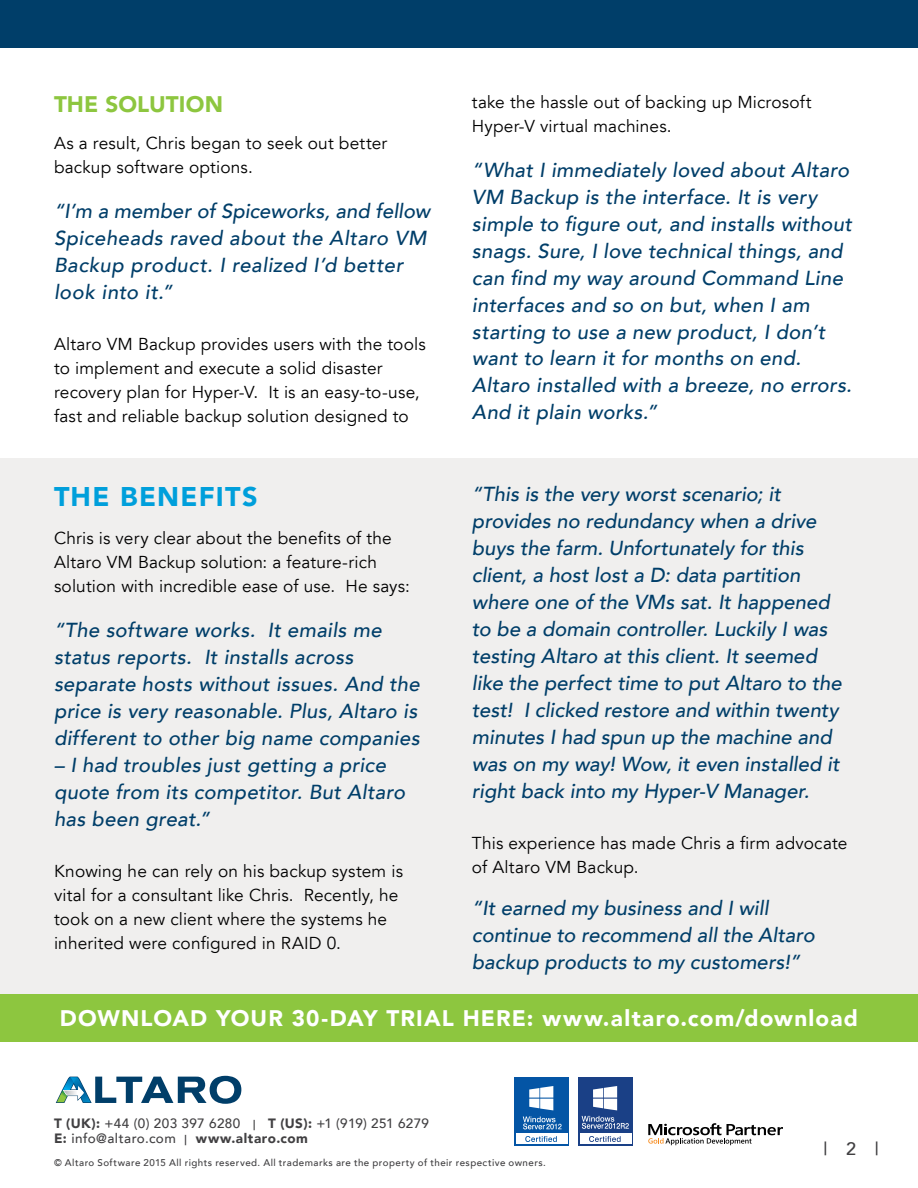
<style>
.page{position:relative;width:918px;height:1188px;background:#fff}
.page>*{position:absolute;margin:0;border:0;box-sizing:border-box;transform-origin:0 0}
.t1{font:900 27px "Avenir LT";letter-spacing:.045em;color:#009fdb}
.t2{font:900 22.5px "Avenir LT";letter-spacing:.05em;color:#fff}
.t3{font:900 22.5px "Avenir LT";letter-spacing:.005em;color:#8dc63f}
.t4{font:italic 500 20.25px/27px "Avenir LT";letter-spacing:.01em;color:#003e69}
.t5{font:500 18px "Avenir LT";color:#414042}
.t6{font:17.25px/24px "Avenir LT";letter-spacing:.01em;color:#000}
.t7{font:500 13.5px/15px "Avenir LT";letter-spacing:.03em;color:#414042}
.t8{font:500 9.75px "Avenir LT";letter-spacing:.045em;color:#414042}
.s1{font-weight:900}
</style>
<div class="page">
<div style="left:0;top:458px;width:918px;height:539px;background:#f0efee"></div>
<div style="left:0;top:0;width:918px;height:48px;background:#003e69"></div>
<div style="left:578px;top:1077px;width:55px;height:69px;background:#1a4086"></div>
<svg style="left:593px;top:1086px;width:24px;height:24px"></svg>
<svg style="left:582px;top:1116px;width:47px;height:13px"></svg>
<div style="left:580px;top:1133px;width:51px;height:11px;background:#fff"></div>
<svg style="left:589px;top:1136px;width:32px;height:6px"></svg>
<div style="left:514px;top:1077px;width:55px;height:69px;background:#0455a5"></div>
<svg style="left:529px;top:1086px;width:24px;height:24px"></svg>
<div style="left:516px;top:1133px;width:52px;height:11px;background:#fff"></div>
<svg style="left:525px;top:1136px;width:32px;height:6px"></svg>
<svg style="left:523px;top:1117px;width:39px;height:12px"></svg>
<svg style="left:648px;top:1123px;width:135px;height:22px"></svg>
<div style="left:0;top:994px;width:918px;height:48px;background:#8dc63f"></div>
<svg style="left:56px;top:1076px;width:185px;height:28px"></svg>
<p class="t3" style="left:54px;top:90px;width:171px">THE SOLUTION</p>
<p class="t6" style="left:54px;top:132px;width:335px">As a result, Chris began to seek out better backup software options.</p>
<p class="t4" style="left:54px;top:198px;width:378px">“I’m a member of Spiceworks, and fellow<br>Spiceheads raved about the Altaro VM<br>Backup product. I realized I’d better look into it.”</p>
<p class="t6" style="left:54px;top:333px;width:373px">Altaro VM Backup provides users with the tools to implement and execute a solid disaster recovery plan for Hyper-V. It is an easy-to-use, fast and reliable backup solution designed to</p>
<p class="t6" style="left:472px;top:90px;width:341px">take the hassle out of backing up Microsoft<br>Hyper-V virtual machines.</p>
<p class="t4" style="left:472px;top:157px;width:382px">“What I immediately loved about Altaro VM Backup is the interface. It is very simple to figure out, and installs without snags. Sure, I love technical things, and can find my way around Command Line interfaces and so on but, when I am starting to use a new product, I don’t want to learn it for months on end.<br>Altaro installed with a breeze, no errors.<br>And it plain works.”</p>
<p class="t4" style="left:472px;top:481px;width:371px">“This is the very worst scenario; it provides no redundancy when a drive buys the farm. Unfortunately for this client, a host lost a D: data partition where one of the VMs sat. It happened to be a domain controller. Luckily I was testing Altaro at this client. It seemed like the perfect time to put Altaro to the test! I clicked restore and within twenty minutes I had spun up the machine and was on my way! Wow, it even installed it right back into my Hyper-V Manager.</p>
<p class="t6" style="left:472px;top:832px;width:377px">This experience has made Chris a firm advocate of Altaro VM Backup.</p>
<p class="t4" style="left:472px;top:895px;width:344px">“It earned my business and I will continue to recommend all the Altaro backup products to my customers!”</p>
<p class="t2" style="left:60px;top:1005px;width:800px">DOWNLOAD YOUR 30-DAY TRIAL HERE: www.altaro.com/download</p>
<h1 class="t1" style="left:54px;top:481px;width:205px">THE BENEFITS</h1>
<p class="t6" style="left:54px;top:527px;width:357px">Chris is very clear about the benefits of the<br>Altaro VM Backup solution: a feature-rich solution with incredible ease of use. He says:</p>
<p class="t4" style="left:54px;top:617px;width:367px">“The software works. It emails me status reports. It installs across separate hosts without issues. And the price is very reasonable. Plus, Altaro is different to other big name companies</p>
<p class="t4" style="left:54px;top:752px;width:353px">– I had troubles just getting a price quote from its competitor. But Altaro has been great.”</p>
<p class="t6" style="left:54px;top:860px;width:351px">Knowing he can rely on his backup system is vital for a consultant like Chris. Recently, he took on a new client where the systems he inherited were configured in RAID 0.</p>
<p class="t7" style="left:54px;top:1116px;width:377px"><span class="s1">T (UK):</span> +44 (0) 203 397 6280 | <span class="s1">T (US):</span> +1 (919) 251 6279<br><span class="s1">E:</span> info@altaro.com | <span class="s1">www.altaro.com</span></p>
<p class="t8" style="left:54px;top:1157px;width:493px">© Altaro Software 2015 All rights reserved. All trademarks are the property of their respective owners.</p>
<p class="t5" style="left:824px;top:1138px;width:57px">| 2 |</p>
</div>
